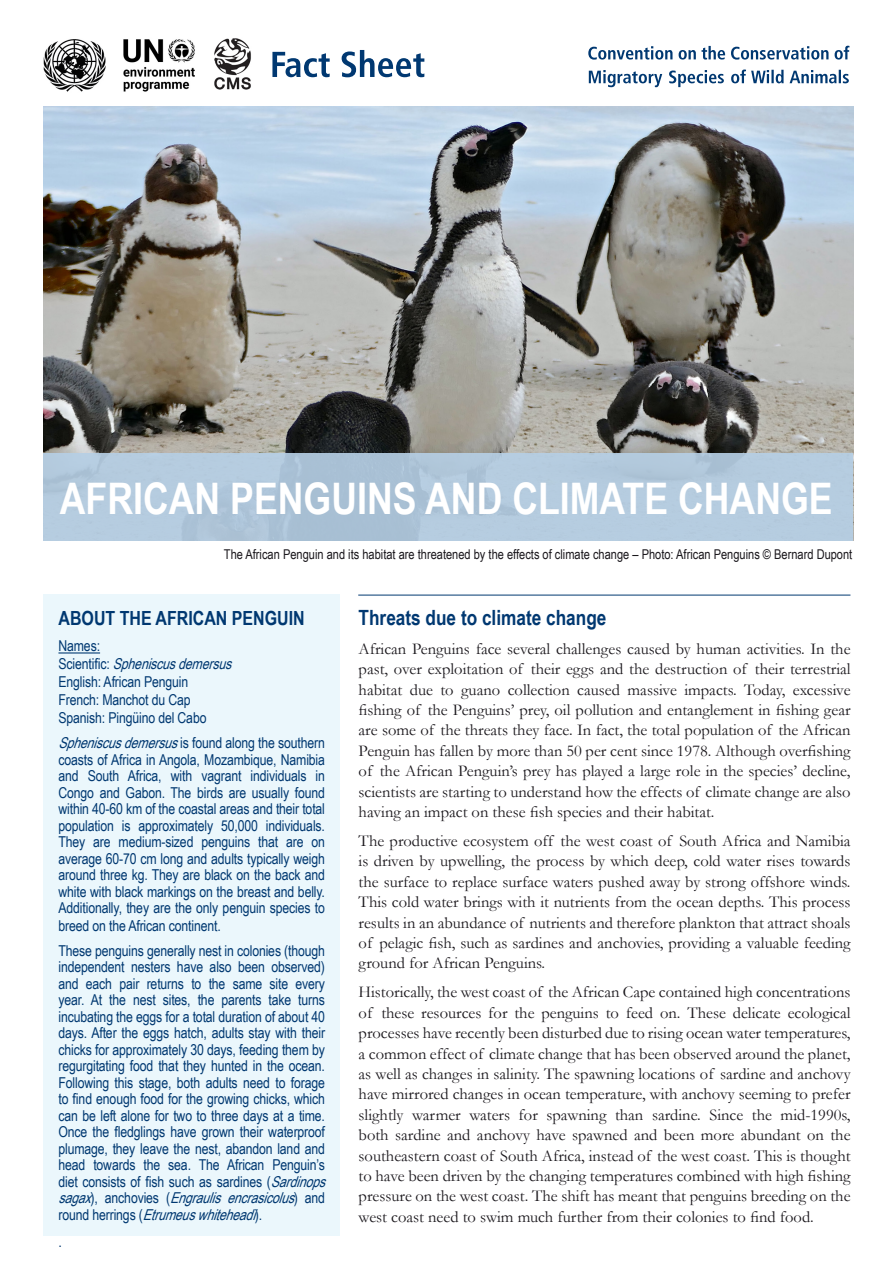
<style>
.page{position:relative;width:893px;height:1263px;background:#fff}
.page>*{position:absolute;margin:0;border:0;box-sizing:border-box;transform-origin:0 0}
.t1{font:700 43.5px "Arial Narrow";color:#fff}
.Head_2_Fact_Sheet{font:700 21px "Arial Narrow";color:#003871}
.Head_Key_Message{font:700 19.5px "Arial Narrow";color:#003871}
.Head_2_Fact_Sheet-2{font:16.5px/20.4px "Garamond";color:#1a171c;text-align:justify}
.t2{font:15px/16.5px "Arial Narrow";letter-spacing:-.01em;color:#003871;text-align:justify}
.t3{font:italic 15px "Arial Narrow";color:#003871}
.BU_Fact_Sheet{font:13.5px "Arial Narrow";color:#1a171c}
.s1{font-style:normal}
.s2{font-style:italic}
</style>
<div class="page">
<svg style="left:589px;top:70px;width:260px;height:17px"></svg>
<svg style="left:588px;top:46px;width:261px;height:14px"></svg>
<img style="left:43px;top:106px;width:810px;height:347px">
<div style="left:43px;top:453px;width:810px;height:88px;background:#b6cfe5"></div>
<div style="left:43px;top:594px;width:297px;height:642px;background:#ebf7fc"></div>
<hr style="left:58px;top:652px;width:42px;height:1px;background:#003871">
<hr style="left:358px;top:595px;width:492px;height:1px;background:#003871">
<svg style="left:272px;top:50px;width:152px;height:27px"></svg>
<img style="left:43px;top:38px;width:208px;height:54px">
<p class="t1" style="left:60px;top:466px;width:774px">AFRICAN PENGUINS AND CLIMATE CHANGE</p>
<p class="BU_Fact_Sheet" style="left:224px;top:544px;width:630px">The African Penguin and its habitat are threatened by the effects of climate change – Photo: African Penguins © Bernard Dupont</p>
<p class="Head_Key_Message" style="left:58px;top:603px;width:248px">ABOUT THE AFRICAN PENGUIN</p>
<p class="t2" style="left:58px;top:637px;width:43px">Names:</p>
<p class="t3" style="left:58px;top:653px;width:180px"><span class="s1">S c i e n t i fi c :</span> Spheniscusdemersus</p>
<p class="t2" style="left:58px;top:673px;width:131px">English: African Penguin</p>
<p class="t2" style="left:58px;top:691px;width:134px">French: Manchot du Cap</p>
<p class="t2" style="left:58px;top:709px;width:150px">Spanish: Pingüino del Cabo</p>
<p class="t2" style="left:58px;top:734px;width:268px"><span class="s2">Spheniscusdemersus</span>is found along the southern coasts of Africa in Angola, Mozambique, Namibia and South Africa, with vagrant individuals in Congo and Gabon. The birds are usually found within 40-60 km of the coastal areas and their total population is approximately 50,000 individuals.<br>They are medium-sized penguins that are on average 60-70 cm long and adults typically weigh around three kg. They are black on the back and white with black markings on the breast and belly.<br>Additionally, they are the only penguin species to breed on the African continent.</p>
<p class="t2" style="left:58px;top:941px;width:275px;text-align:left">These penguins generally nest in colonies (though independent nesters have also been observed) and each pair returns to the same site every year. At the nest sites, the parents take turns incubating the eggs for a total duration of about 40 days. After the eggs hatch, adults stay with their chicks for approximately 30 days, feeding them by regurgitating food that they hunted in the ocean.<br>Following this stage, both adults need to forage to find enough food for the growing chicks, which can be left alone for two to three days at a time.<br>Once the fledglings have grown their waterproof plumage, they leave the nest, abandon land and head towards the sea. The African Penguin’s diet consists of fish such as sardines (<span class="s2">Sardinops sagax</span>) , a n c h o v i e s ( <span class="s2">Engraulisencrasicolus</span>) a n d r o u n d h e r r i n g s ( <span class="s2">Etrumeuswhiteheadi</span>) .</p>
<p class="t2" style="left:58px;top:1233px;width:5px">.</p>
<p class="Head_2_Fact_Sheet" style="left:359px;top:602px;width:249px">Threats due to climate change</p>
<p class="Head_2_Fact_Sheet-2" style="left:359px;top:638px;width:493px">African Penguins face several challenges caused by human activities. In the past, over exploitation of their eggs and the destruction of their terrestrial habitat due to guano collection caused massive impacts. Today, excessive fishing of the Penguins’ prey, oil pollution and entanglement in fishing gear are some of the threats they face. In fact, the total population of the African Penguin has fallen by more than 50 per cent since 1978. Although overfishing of the African Penguin’s prey has played a large role in the species’ decline, scientists are starting to understand how the effects of climate change are also having an impact on these fish species and their habitat.</p>
<p class="Head_2_Fact_Sheet-2" style="left:359px;top:830px;width:493px">The productive ecosystem off the west coast of South Africa and Namibia is driven by upwelling, the process by which deep, cold water rises towards the surface to replace surface waters pushed away by strong offshore winds.<br>This cold water brings with it nutrients from the ocean depths. This process results in an abundance of nutrients and therefore plankton that attract shoals of pelagic fish, such as sardines and anchovies, providing a valuable feeding ground for African Penguins.</p>
<p class="Head_2_Fact_Sheet-2" style="left:359px;top:981px;width:493px">Historically, the west coast of the African Cape contained high concentrations of these resources for the penguins to feed on. These delicate ecological processes have recently been disturbed due to rising ocean water temperatures, a common effect of climate change that has been observed around the planet, as well as changes in salinity. The spawning locations of sardine and anchovy have mirrored changes in ocean temperature, with anchovy seeming to prefer slightly warmer waters for spawning than sardine. Since the mid-1990s, both sardine and anchovy have spawned and been more abundant on the southeastern coast of South Africa, instead of the west coast. This is thought to have been driven by the changing temperatures combined with high fishing pressure on the west coast. The shift has meant that penguins breeding on the west coast need to swim much further from their colonies to find food.</p>
</div>
